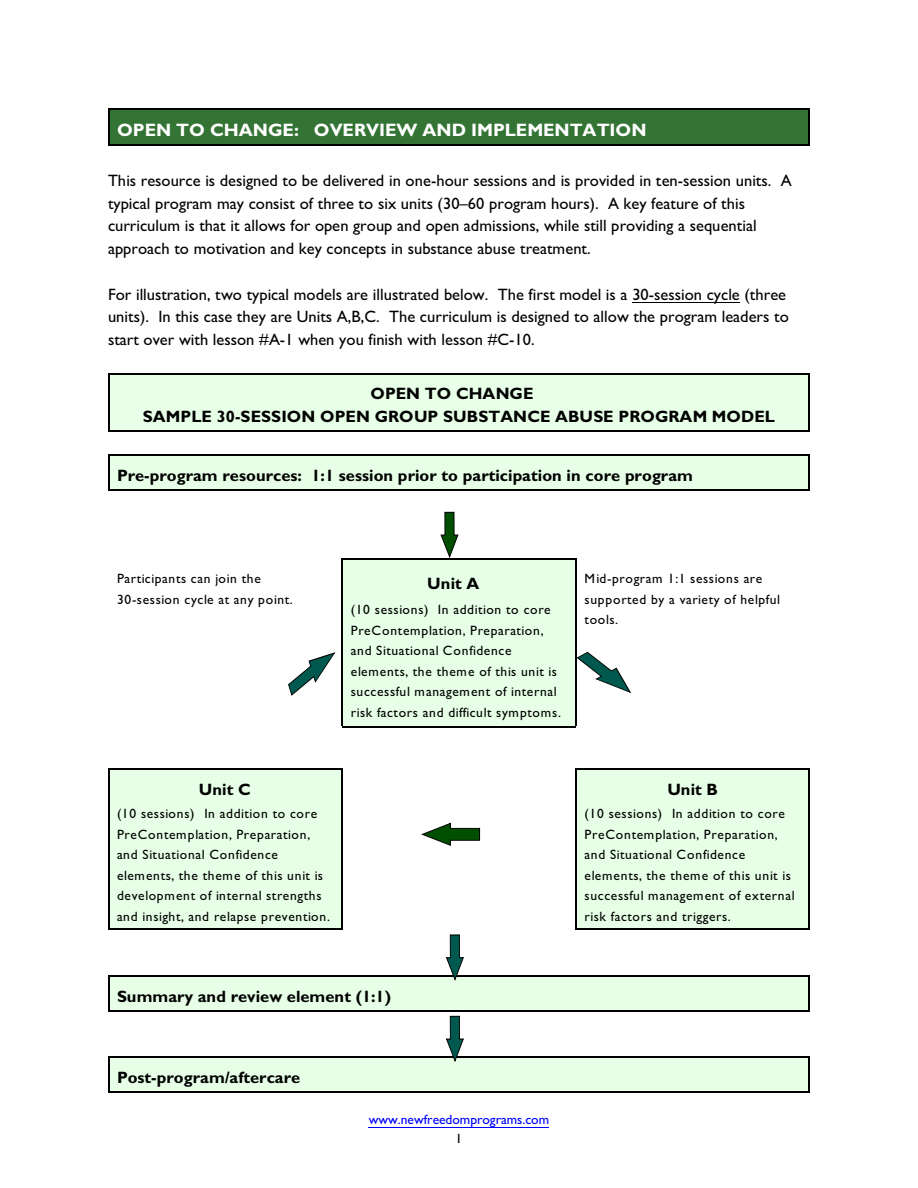
<style>
.page{position:relative;width:918px;height:1188px;background:#fff}
.page>*{position:absolute;margin:0;border:0;box-sizing:border-box;transform-origin:0 0}
.t1{font:700 18px "Gill Sans";color:#fff}
.t2{font:16.5px/22.6px "Gill Sans";color:#000}
.t3{font:700 16.5px/22.6px "Gill Sans";color:#000}
.t4{font:13.5px/20.7px "Gill Sans";letter-spacing:.045em;color:#000}
.t5{font:13.5px "Gill Sans";color:#00f}
</style>
<div class="page">
<div style="left:108px;top:108px;width:702px;height:38px;background:#337333"></div>
<hr style="left:108px;top:108px;width:1px;height:38px;background:#000">
<hr style="left:809px;top:108px;width:1px;height:38px;background:#000">
<hr style="left:108px;top:108px;width:702px;height:1px;background:#000">
<hr style="left:108px;top:145px;width:702px;height:1px;background:#000">
<div style="left:108px;top:373px;width:702px;height:58px;background:#e8ffe8"></div>
<hr style="left:108px;top:373px;width:1px;height:58px;background:#000">
<hr style="left:809px;top:373px;width:1px;height:58px;background:#000">
<hr style="left:108px;top:373px;width:702px;height:1px;background:#000">
<hr style="left:108px;top:430px;width:702px;height:1px;background:#000">
<div style="left:108px;top:454px;width:702px;height:36px;background:#e6ffe6"></div>
<hr style="left:108px;top:454px;width:1px;height:36px;background:#000">
<hr style="left:809px;top:454px;width:1px;height:36px;background:#000">
<hr style="left:108px;top:454px;width:702px;height:2px;background:#000">
<hr style="left:108px;top:489px;width:702px;height:1px;background:#000">
<div style="left:342px;top:558px;width:233px;height:168px;background:#e6ffe6"></div>
<hr style="left:342px;top:558px;width:1px;height:168px;background:#000">
<hr style="left:342px;top:558px;width:233px;height:2px;background:#000">
<hr style="left:576px;top:558px;width:1px;height:168px;background:#000">
<hr style="left:342px;top:726px;width:233px;height:1px;background:#000">
<div style="left:108px;top:769px;width:234px;height:161px;background:#e6ffe6"></div>
<hr style="left:108px;top:769px;width:1px;height:161px;background:#000">
<hr style="left:108px;top:769px;width:234px;height:1px;background:#000">
<hr style="left:108px;top:929px;width:234px;height:1px;background:#000">
<hr style="left:342px;top:769px;width:1px;height:161px;background:#000">
<div style="left:576px;top:769px;width:234px;height:161px;background:#e6ffe6"></div>
<hr style="left:576px;top:769px;width:1px;height:161px;background:#000">
<hr style="left:809px;top:769px;width:1px;height:161px;background:#000">
<hr style="left:576px;top:769px;width:234px;height:1px;background:#000">
<hr style="left:576px;top:929px;width:234px;height:1px;background:#000">
<div style="left:108px;top:975px;width:702px;height:36px;background:#e6ffe6"></div>
<hr style="left:108px;top:975px;width:1px;height:36px;background:#000">
<hr style="left:809px;top:975px;width:1px;height:36px;background:#000">
<hr style="left:108px;top:975px;width:702px;height:2px;background:#000">
<hr style="left:108px;top:1010px;width:702px;height:1px;background:#000">
<div style="left:108px;top:1057px;width:702px;height:36px;background:#e6ffe6"></div>
<hr style="left:108px;top:1057px;width:1px;height:36px;background:#000">
<hr style="left:809px;top:1057px;width:1px;height:36px;background:#000">
<hr style="left:108px;top:1057px;width:702px;height:1px;background:#000">
<hr style="left:108px;top:1091px;width:702px;height:2px;background:#000">
<svg style="left:575px;top:649px;width:56px;height:49px"></svg>
<svg style="left:288px;top:652px;width:48px;height:44px"></svg>
<hr style="left:633px;top:302px;width:107px;height:1px;background:#000">
<svg style="left:440px;top:512px;width:19px;height:46px"></svg>
<svg style="left:446px;top:934px;width:18px;height:46px"></svg>
<svg style="left:446px;top:1016px;width:18px;height:46px"></svg>
<svg style="left:422px;top:823px;width:58px;height:23px"></svg>
<hr style="left:369px;top:1127px;width:180px;height:1px;background:#00f">
<h1 class="t1" style="left:117px;top:123px;width:531px">OPEN TO CHANGE: OVERVIEW AND IMPLEMENTATION</h1>
<p class="t2" style="left:108px;top:171px;width:685px">This resource is designed to be delivered in one-hour sessions and is provided in ten-session units. A typical program may consist of three to six units (30–60 program hours). A key feature of this curriculum is that it allows for open group and open admissions, while still providing a sequential approach to motivation and key concepts in substance abuse treatment.</p>
<p class="t2" style="left:108px;top:284px;width:682px">For illustration, two typical models are illustrated below. The first model is a 30-session cycle (three units). In this case they are Units A,B,C. The curriculum is designed to allow the program leaders to start over with lesson #A-1 when you finish with lesson #C-10.</p>
<p class="t3" style="left:143px;top:384px;width:634px;text-indent:228px">OPEN TO CHANGE<br>SAMPLE 30-SESSION OPEN GROUP SUBSTANCE ABUSE PROGRAM MODEL</p>
<p class="t3" style="left:117px;top:465px;width:577px">Pre-program resources: 1:1 session prior to participation in core program</p>
<p class="t4" style="left:117px;top:570px;width:177px">Participants can join the<br>30-session cycle at any point.</p>
<p class="t3" style="left:427px;top:574px;width:53px">Unit A</p>
<p class="t4" style="left:351px;top:600px;width:212px">(10 sessions) In addition to core PreContemplation, Preparation, and Situational Confidence elements, the theme of this unit is successful management of internal risk factors and difficult symptoms.</p>
<p class="t4" style="left:585px;top:570px;width:197px">Mid-program 1:1 sessions are supported by a variety of helpful tools.</p>
<p class="t3" style="left:199px;top:780px;width:53px">Unit C</p>
<p class="t4" style="left:117px;top:804px;width:215px">(10 sessions) In addition to core PreContemplation, Preparation, and Situational Confidence elements, the theme of this unit is development of internal strengths and insight, and relapse prevention.</p>
<p class="t3" style="left:667px;top:780px;width:52px">Unit B</p>
<p class="t4" style="left:585px;top:804px;width:212px">(10 sessions) In addition to core<br>PreContemplation, Preparation, and Situational Confidence elements, the theme of this unit is successful management of external risk factors and triggers.</p>
<p class="t3" style="left:117px;top:987px;width:276px">Summary and review element (1:1)</p>
<p class="t3" style="left:117px;top:1068px;width:185px">Post-program/aftercare</p>
<p class="t5" style="left:369px;top:1115px;width:182px">www.newfreedomprograms.com</p>
<p class="t4" style="left:456px;top:1130px;width:8px">1</p>
</div>
